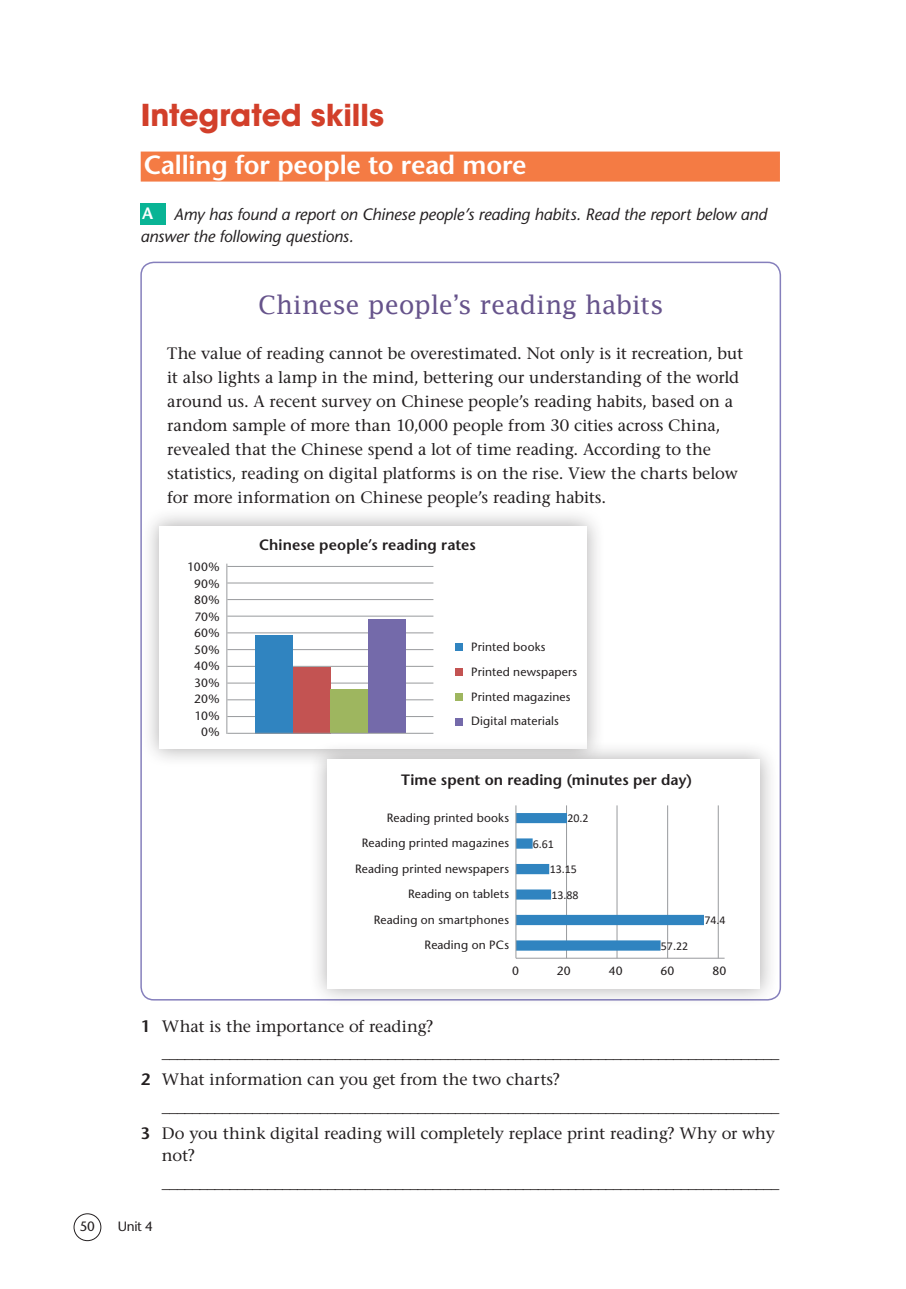
<style>
.page{position:relative;width:906px;height:1289px;background:#fff}
.page>*{position:absolute;margin:0;border:0;box-sizing:border-box;transform-origin:0 0}
.t1{font:700 30px "ITC Avant Garde Std";color:#d23f2a}
.t2{font:600 26.25px "Stone Sans Std";letter-spacing:-.005em;color:#fff}
.t3{font:25.35px "Lucida Fax";letter-spacing:-.005em;color:#66538b}
.t4{font:500 16.5px/24px "Stone Serif Std";letter-spacing:-.005em;color:#231f20}
.t5{font:italic 500 16.5px/22.5px "Stone Sans Std";letter-spacing:-.01em;color:#231f20}
.t6{font:600 16.5px "Stone Sans Std";color:#fff}
.t7{font:600 15px "Stone Sans Std";letter-spacing:.01em;color:#231f20}
.t8{font:13.8px "Calibri";color:#231f20}
.t9{font:500 13.5px "Stone Sans Std";letter-spacing:-.025em;color:#231f20}
.t10{font:500 12px/16.5px "Stone Sans Std";letter-spacing:.01em;color:#231f20;text-align:right}
.t11{font:12px "Calibri";color:#231f20}
.s1{font-family:"Stone Sans Std";font-weight:600}
</style>
<div class="page">
<div style="left:141px;top:507px;width:465px;height:260px;background:#231f20;opacity:.37"></div>
<div style="left:159px;top:526px;width:428px;height:222px;background:#fff"></div>
<div style="left:309px;top:740px;width:470px;height:267px;background:#231f20;opacity:.37"></div>
<div style="left:327px;top:759px;width:433px;height:229px;background:#fff"></div>
<div style="left:141px;top:151px;width:639px;height:30px;background:#f47b44"></div>
<hr style="left:227px;top:566px;width:206px;height:1px;background:#989a9d">
<hr style="left:227px;top:582px;width:206px;height:1px;background:#989a9d">
<hr style="left:227px;top:615px;width:206px;height:1px;background:#989a9d">
<hr style="left:227px;top:632px;width:206px;height:1px;background:#989a9d">
<hr style="left:227px;top:649px;width:206px;height:1px;background:#989a9d">
<hr style="left:227px;top:666px;width:206px;height:1px;background:#989a9d">
<hr style="left:227px;top:682px;width:206px;height:1px;background:#989a9d">
<hr style="left:227px;top:699px;width:206px;height:1px;background:#989a9d">
<hr style="left:227px;top:716px;width:206px;height:1px;background:#989a9d">
<div style="left:255px;top:635px;width:38px;height:98px;background:#3084c0"></div>
<div style="left:293px;top:667px;width:37px;height:66px;background:#c35352"></div>
<div style="left:330px;top:689px;width:38px;height:44px;background:#9eb65f"></div>
<div style="left:368px;top:619px;width:37px;height:114px;background:#746aaa"></div>
<hr style="left:226px;top:563px;width:1px;height:171px;background:#989a9d">
<hr style="left:227px;top:732px;width:206px;height:1px;background:#989a9d">
<div style="left:455px;top:643px;width:8px;height:7px;background:#3084c0"></div>
<div style="left:455px;top:668px;width:8px;height:7px;background:#c35352"></div>
<div style="left:455px;top:693px;width:8px;height:7px;background:#9eb65f"></div>
<div style="left:455px;top:718px;width:8px;height:7px;background:#746aaa"></div>
<hr style="left:227px;top:599px;width:206px;height:1px;background:#989a9d">
<hr style="left:566px;top:805px;width:1px;height:153px;background:#989a9d">
<hr style="left:616px;top:805px;width:1px;height:153px;background:#989a9d">
<hr style="left:667px;top:805px;width:1px;height:153px;background:#989a9d">
<hr style="left:718px;top:805px;width:1px;height:153px;background:#989a9d">
<svg style="left:516px;top:813px;width:188px;height:137px"></svg>
<hr style="left:516px;top:957px;width:208px;height:1px;background:#989a9d">
<hr style="left:515px;top:805px;width:1px;height:153px;background:#989a9d">
<div style="left:74px;top:1213px;width:27px;height:27px;border:1px solid #231f20;border-radius:50%"></div>
<div style="left:140px;top:203px;width:26px;height:21px;background:#09b495"></div>
<p class="t1" style="left:141px;top:96px;width:245px">Integrated skills</p>
<p class="t2" style="left:144px;top:149px;width:384px">Calling for people to read more</p>
<p class="t6" style="left:142px;top:203px;width:13px">A</p>
<p class="t5" style="left:140px;top:203px;width:628px;text-indent:34px">Amy has found a report on Chinese people’s reading habits. Read the report below and answer the following questions.</p>
<p class="t3" style="left:258px;top:290px;width:407px">Chinese people’s reading habits</p>
<p class="t4" style="left:167px;top:341px;width:577px">The value of reading cannot be overestimated. Not only is it recreation, but it also lights a lamp in the mind, bettering our understanding of the world around us. A recent survey on Chinese people’s reading habits, based on a random sample of more than 10,000 people from 30 cities across China, revealed that the Chinese spend a lot of time reading. According to the statistics, reading on digital platforms is on the rise. View the charts below for more information on Chinese people’s reading habits.</p>
<p class="t10" style="left:188px;top:559px;width:33px">100%<br>90%<br>80%<br>70%<br>60%<br>50%<br>40%<br>30%<br>20%<br>10%<br>0%</p>
<p class="t7" style="left:259px;top:535px;width:218px">Chinese people’s reading rates</p>
<p class="t10" style="left:471px;top:634px;width:107px;line-height:24.8px;text-align:left">Printed books<br>Printed newspapers<br>Printed magazines<br>Digital materials</p>
<p class="t7" style="left:401px;top:771px;width:292px">Time spent on reading (minutes per day)</p>
<p class="t10" style="left:355px;top:804px;width:155px;line-height:25.5px">Reading printed books<br>Reading printed magazines<br>Reading printed newspapers<br>Reading on tablets<br>Reading on smartphones<br>Reading on PCs</p>
<p class="t11" style="left:533px;top:835px;width:23px">6.61</p>
<p class="t11" style="left:567px;top:810px;width:23px">20.2</p>
<p class="t11" style="left:549px;top:861px;width:29px">13.15</p>
<p class="t11" style="left:551px;top:886px;width:29px">13.88</p>
<p class="t11" style="left:661px;top:937px;width:29px">57.22</p>
<p class="t11" style="left:704px;top:911px;width:23px">74.4</p>
<p class="t10" style="left:512px;top:962px;width:8px">0</p>
<p class="t10" style="left:557px;top:962px;width:15px">20</p>
<p class="t10" style="left:608px;top:962px;width:15px">40</p>
<p class="t10" style="left:660px;top:962px;width:15px">60</p>
<p class="t10" style="left:712px;top:962px;width:15px">80</p>
<p class="t4" style="left:141px;top:1013px;width:294px"><span class="s1">1</span> What is the importance of reading?</p>
<p class="t4" style="left:162px;top:1040px;width:619px">__________________________________________________________________________________</p>
<p class="t4" style="left:141px;top:1067px;width:421px"><span class="s1">2</span> What information can you get from the two charts?</p>
<p class="t4" style="left:162px;top:1094px;width:619px">__________________________________________________________________________________</p>
<p class="t4" style="left:141px;top:1120px;width:635px"><span class="s1">3</span> Do you think digital reading will completely replace print reading? Why or why</p>
<p class="t4" style="left:162px;top:1141px;width:619px;line-height:26.7px">not? __________________________________________________________________________________</p>
<p class="t8" style="left:401px;top:1103px;width:26px">20.2</p>
<p class="t8" style="left:361px;top:1132px;width:26px">6.61</p>
<p class="t9" style="left:80px;top:1218px;width:17px">50</p>
<p class="t9" style="left:118px;top:1218px;width:37px">Unit 4</p>
</div>
